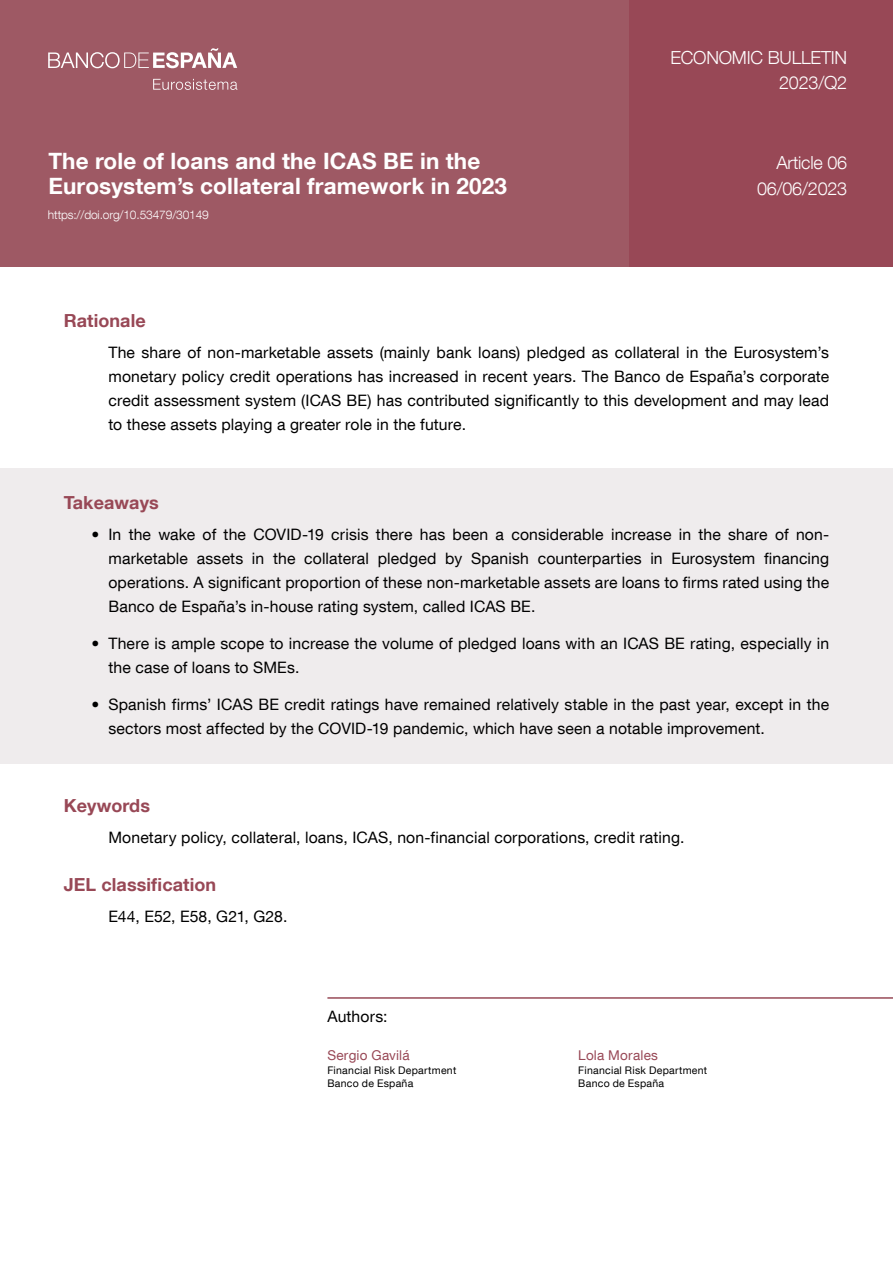
<style>
.page{position:relative;width:893px;height:1263px;background:#fff}
.page>*{position:absolute;margin:0;border:0;box-sizing:border-box;transform-origin:0 0}
.Título_artículo_port{font:700 22.5px/25.5px "Bd E Neue Helvetica";letter-spacing:.005em;color:#fff}
.Boletin_ECO_Trimestr{font:300 18px "Bd E Neue Helvetica";letter-spacing:-.01em;color:#fff}
.Articulo_y_fecha{font:300 18px "Bd E Neue Helvetica";letter-spacing:-.01em;color:#fff}
.Codigos_JEL_ladillo{font:700 18px "Bd E Neue Helvetica";letter-spacing:.005em;color:#984856}
.Motivacion_ladillo{font:700 18px "Bd E Neue Helvetica";letter-spacing:.005em;color:#984856}
.Ideas_principales_la{font:700 18px "Bd E Neue Helvetica";letter-spacing:.005em;color:#984856}
.Palabras_clave_ladil{font:700 18px "Bd E Neue Helvetica";letter-spacing:.005em;color:#984856}
.Motivacion_texto{font:15.75px/24px "Bd E Neue Helvetica";letter-spacing:.01em;color:#000;text-align:justify}
.Palabras_clave_y_cod{font:15.75px "Bd E Neue Helvetica";letter-spacing:.01em;color:#000}
.Elaborado_por{font:15.75px "Bd E Neue Helvetica";letter-spacing:.01em;color:#000}
.Autores{font:13.5px "Bd E Neue Helvetica";letter-spacing:.015em;color:#984856}
.Título_artículo_port-2{font:300 12px "Bd E Neue Helvetica";letter-spacing:-.01em;color:#fff}
.Departamento{font:10.5px "Bd E Neue Helvetica";letter-spacing:.025em;color:#000}
</style>
<div class="page">
<div style="left:628px;top:0;width:265px;height:267px;background:#984856"></div>
<div style="left:0;top:0;width:628px;height:267px;background:#9e5964"></div>
<svg style="left:153px;top:79px;width:84px;height:11px"></svg>
<svg style="left:48px;top:48px;width:189px;height:20px"></svg>
<hr style="left:327px;top:997px;width:566px;height:2px;background:#974a57">
<div style="left:0;top:468px;width:893px;height:295px;background:#efeced"></div>
<h1 class="Título_artículo_port" style="left:48px;top:147px;width:460px">The role of loans and the ICAS BE in the<br>Eurosystem’s collateral framework in 2023</h1>
<h1 class="Título_artículo_port-2" style="left:48px;top:207px;width:162px">https://doi.org/10.53479/30149</h1>
<p class="Boletin_ECO_Trimestr" style="left:670px;top:46px;width:178px">ECONOMIC BULLETIN</p>
<p class="Boletin_ECO_Trimestr" style="left:779px;top:72px;width:70px">2023/Q2</p>
<p class="Articulo_y_fecha" style="left:776px;top:152px;width:72px">Article 06</p>
<p class="Articulo_y_fecha" style="left:757px;top:177px;width:92px">06/06/2023</p>
<p class="Motivacion_ladillo" style="left:64px;top:309px;width:84px">Rationale</p>
<p class="Motivacion_texto" style="left:108px;top:340px;width:722px">The share of non-marketable assets (mainly bank loans) pledged as collateral in the Eurosystem’s monetary policy credit operations has increased in recent years. The Banco de España’s corporate credit assessment system (ICAS BE) has contributed significantly to this development and may lead to these assets playing a greater role in the future.</p>
<p class="Ideas_principales_la" style="left:64px;top:491px;width:97px">Takeaways</p>
<p class="Motivacion_texto" style="left:108px;top:522px;width:722px;text-indent:-17px">• In the wake of the COVID-19 crisis there has been a considerable increase in the share of non&shy;marketable assets in the collateral pledged by Spanish counterparties in Eurosystem financing operations. A significant proportion of these non-marketable assets are loans to firms rated using the Banco de España’s in-house rating system, called ICAS BE.</p>
<p class="Motivacion_texto" style="left:108px;top:631px;width:722px;text-indent:-17px">• There is ample scope to increase the volume of pledged loans with an ICAS BE rating, especially in the case of loans to SMEs.</p>
<p class="Motivacion_texto" style="left:108px;top:692px;width:722px;text-indent:-17px">• Spanish firms’ ICAS BE credit ratings have remained relatively stable in the past year, except in the sectors most affected by the COVID-19 pandemic, which have seen a notable improvement.</p>
<p class="Palabras_clave_ladil" style="left:64px;top:794px;width:88px">Keywords</p>
<p class="Palabras_clave_y_cod" style="left:108px;top:827px;width:578px">Monetary policy, collateral, loans, ICAS, non-financial corporations, credit rating.</p>
<p class="Codigos_JEL_ladillo" style="left:64px;top:873px;width:154px">JEL classification</p>
<p class="Palabras_clave_y_cod" style="left:108px;top:907px;width:180px">E44, E52, E58, G21, G28.</p>
<p class="Elaborado_por" style="left:327px;top:1007px;width:62px">Authors:</p>
<p class="Autores" style="left:327px;top:1047px;width:84px">Sergio Gavilá</p>
<p class="Autores" style="left:578px;top:1047px;width:81px">Lola Morales</p>
<p class="Departamento" style="left:327px;top:1063px;width:130px">Financial Risk Department</p>
<p class="Departamento" style="left:578px;top:1063px;width:130px">Financial Risk Department</p>
<p class="Departamento" style="left:327px;top:1077px;width:87px">Banco de España</p>
<p class="Departamento" style="left:578px;top:1077px;width:87px">Banco de España</p>
</div>
